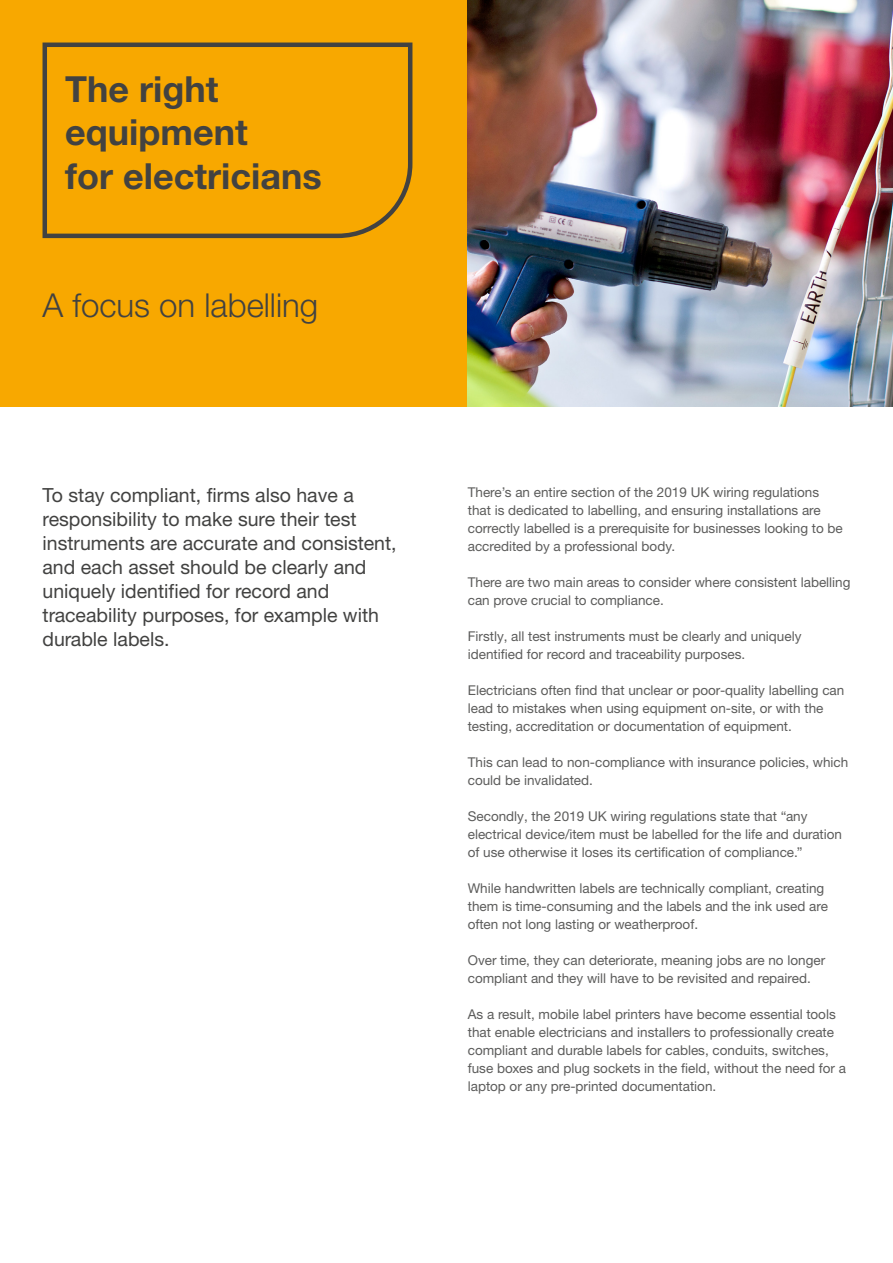
<style>
.page{position:relative;width:893px;height:1263px;background:#fff}
.page>*{position:absolute;margin:0;border:0;box-sizing:border-box;transform-origin:0 0}
.t1{font:700 36px/43.5px "Helvetica Neue LTW1 G";color:#424241}
.t2{font:300 33px "Helvetica Neue LTW1 G";color:#424241}
.t3{font:19.5px/24px "Helvetica Neue LTW1 G";color:#424241}
.t4{font:13.5px/18px "Helvetica Neue LTW1 G";color:#5c5c5b}
</style>
<div class="page">
<div style="left:0;top:0;width:468px;height:406px;background:#f8a800"></div>
<svg style="left:42px;top:42px;width:371px;height:197px"></svg>
<img style="left:468px;top:0;width:425px;height:406px">
<h1 class="t1" style="left:65px;top:67px;width:258px">The right equipment<br>for electricians</h1>
<h2 class="t2" style="left:43px;top:285px;width:277px">A focus on labelling</h2>
<p class="t3" style="left:43px;top:482px;width:356px">To stay compliant, firms also have a responsibility to make sure their test instruments are accurate and consistent, and each asset should be clearly and uniquely identified for record and traceability purposes, for example with durable labels.</p>
<p class="t4" style="left:468px;top:483px;width:376px">There’s an entire section of the 2019 UK wiring regulations that is dedicated to labelling, and ensuring installations are correctly labelled is a prerequisite for businesses looking to be accredited by a professional body.</p>
<p class="t4" style="left:468px;top:573px;width:384px">There are two main areas to consider where consistent labelling can prove crucial to compliance.</p>
<p class="t4" style="left:468px;top:627px;width:335px">Firstly, all test instruments must be clearly and uniquely identified for record and traceability purposes.</p>
<p class="t4" style="left:468px;top:681px;width:378px">Electricians often find that unclear or poor-quality labelling can lead to mistakes when using equipment on-site, or with the testing, accreditation or documentation of equipment.</p>
<p class="t4" style="left:468px;top:753px;width:382px">This can lead to non-compliance with insurance policies, which could be invalidated.</p>
<p class="t4" style="left:468px;top:807px;width:376px">Secondly, the 2019 UK wiring regulations state that “any electrical device/item must be labelled for the life and duration of use otherwise it loses its certification of compliance.”</p>
<p class="t4" style="left:468px;top:879px;width:362px">While handwritten labels are technically compliant, creating them is time-consuming and the labels and the ink used are often not long lasting or weatherproof.</p>
<p class="t4" style="left:468px;top:951px;width:359px">Over time, they can deteriorate, meaning jobs are no longer compliant and they will have to be revisited and repaired.</p>
<p class="t4" style="left:468px;top:1005px;width:380px">As a result, mobile label printers have become essential tools that enable electricians and installers to professionally create compliant and durable labels for cables, conduits, switches, fuse boxes and plug sockets in the field, without the need for a laptop or any pre-printed documentation.</p>
</div>
